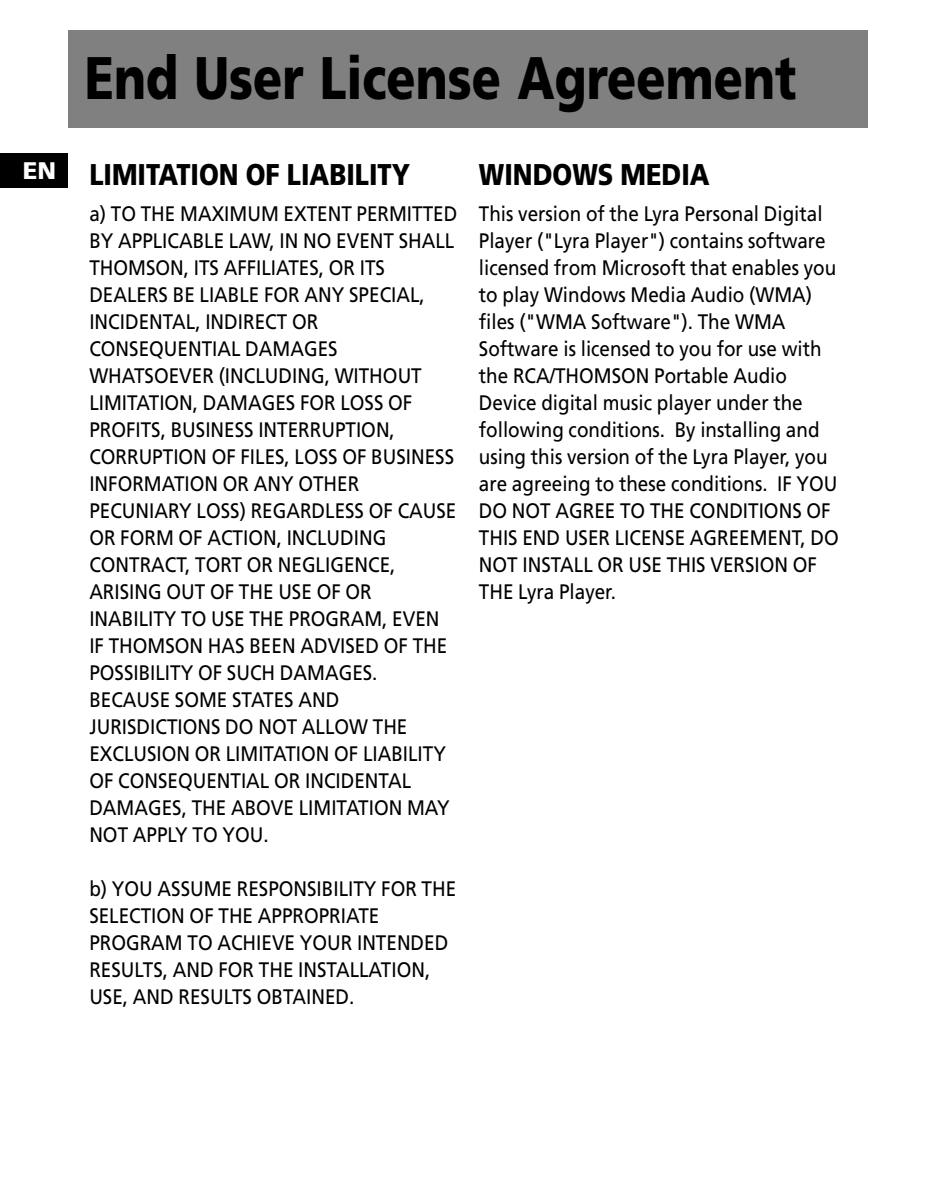
<style>
.page{position:relative;width:933px;height:1188px;background:#fff}
.page>*{position:absolute;margin:0;border:0;box-sizing:border-box;transform-origin:0 0}
.t1{font:900 60px "Frutiger";color:#000;scale:.8 1}
.t2{font:900 30px "Frutiger";color:#000;scale:.85 1}
.t3{font:900 24px "Frutiger";color:#fff}
.t4{font:21px/27px "Frutiger";color:#000;scale:.9 1}
</style>
<div class="page">
<div style="left:68px;top:30px;width:799px;height:98px;background:#808080"></div>
<div style="left:0;top:154px;width:68px;height:34px;background:#000"></div>
<p class="t3" style="left:23px;top:161px;width:35px">EN</p>
<h1 class="t1" style="left:85px;top:54px;width:891px">End User License Agreement</h1>
<h2 class="t2" style="left:89px;top:163px;width:379px">LIMITATION OF LIABILITY</h2>
<p class="t4" style="left:89px;top:202px;width:410px">a) TO THE MAXIMUM EXTENT PERMITTED<br>BY APPLICABLE LAW, IN NO EVENT SHALL<br>THOMSON, ITS AFFILIATES, OR ITS<br>DEALERS BE LIABLE FOR ANY SPECIAL,<br>INCIDENTAL, INDIRECT OR<br>CONSEQUENTIAL DAMAGES<br>WHATSOEVER (INCLUDING, WITHOUT<br>LIMITATION, DAMAGES FOR LOSS OF<br>PROFITS, BUSINESS INTERRUPTION,<br>CORRUPTION OF FILES, LOSS OF BUSINESS<br>INFORMATION OR ANY OTHER<br>PECUNIARY LOSS) REGARDLESS OF CAUSE<br>OR FORM OF ACTION, INCLUDING<br>CONTRACT, TORT OR NEGLIGENCE,<br>ARISING OUT OF THE USE OF OR<br>INABILITY TO USE THE PROGRAM, EVEN<br>IF THOMSON HAS BEEN ADVISED OF THE<br>POSSIBILITY OF SUCH DAMAGES.<br>BECAUSE SOME STATES AND<br>JURISDICTIONS DO NOT ALLOW THE<br>EXCLUSION OR LIMITATION OF LIABILITY<br>OF CONSEQUENTIAL OR INCIDENTAL<br>DAMAGES, THE ABOVE LIMITATION MAY<br>NOT APPLY TO YOU.</p>
<p class="t4" style="left:89px;top:877px;width:409px">b) YOU ASSUME RESPONSIBILITY FOR THE<br>SELECTION OF THE APPROPRIATE<br>PROGRAM TO ACHIEVE YOUR INTENDED<br>RESULTS, AND FOR THE INSTALLATION,<br>USE, AND RESULTS OBTAINED.</p>
<h2 class="t2" style="left:479px;top:163px;width:273px">WINDOWS MEDIA</h2>
<p class="t4" style="left:479px;top:202px;width:401px">This version of the Lyra Personal Digital Player ("Lyra Player") contains software licensed from Microsoft that enables you to play Windows Media Audio (WMA) files ("WMA Software"). The WMA Software is licensed to you for use with the RCA/THOMSON Portable Audio Device digital music player under the following conditions. By installing and using this version of the Lyra Player, you are agreeing to these conditions. IF YOU DO NOT AGREE TO THE CONDITIONS OF THIS END USER LICENSE AGREEMENT, DO NOT INSTALL OR USE THIS VERSION OF THE Lyra Player.</p>
</div>
